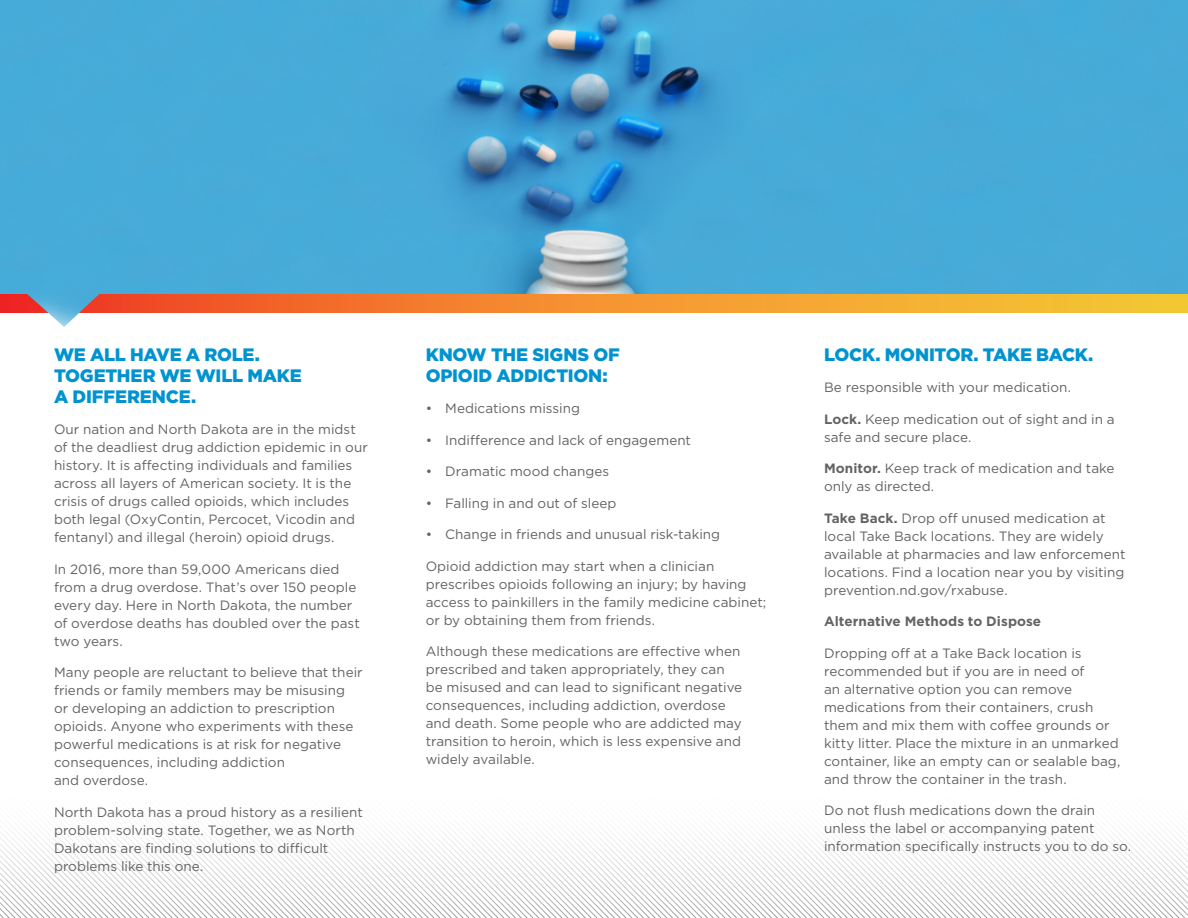
<style>
.page{position:relative;width:1188px;height:918px;background:#fff}
.page>*{position:absolute;margin:0;border:0;box-sizing:border-box;transform-origin:0 0}
.Heads{font:900 18px/21px "Gotham";letter-spacing:-.015em;color:#0093d0}
.Body{font:13.5px/18px "Gotham";color:#636366}
.Bullets{font:13.5px "Gotham";color:#636366}
.Body-2{font:700 13.5px "Gotham";letter-spacing:.005em;color:#636366}
.s1{font-weight:700}
</style>
<div class="page">
<svg style="left:0;top:827px;width:1188px;height:91px"></svg>
<img style="left:0;top:0;width:1188px;height:327px">
<p class="Heads" style="left:54px;top:344px;width:249px">WE ALL HAVE A ROLE.<br>TOGETHER WE WILL MAKE<br>A DIFFERENCE.</p>
<p class="Body" style="left:54px;top:420px;width:315px">Our nation and North Dakota are in the midst of the deadliest drug addiction epidemic in our history. It is affecting individuals and families across all layers of American society. It is the crisis of drugs called opioids, which includes both legal (OxyContin, Percocet, Vicodin and fentanyl) and illegal (heroin) opioid drugs.</p>
<p class="Body" style="left:54px;top:560px;width:307px">In 2016, more than 59,000 Americans died from a drug overdose. That’s over 150 people every day. Here in North Dakota, the number of overdose deaths has doubled over the past two years.</p>
<p class="Body" style="left:54px;top:663px;width:310px">Many people are reluctant to believe that their friends or family members may be misusing or developing an addiction to prescription opioids. Anyone who experiments with these powerful medications is at risk for negative consequences, including addiction<br>and overdose.</p>
<p class="Body" style="left:54px;top:803px;width:310px">North Dakota has a proud history as a resilient problem-solving state. Together, we as North Dakotans are finding solutions to difficult problems like this one.</p>
<p class="Heads" style="left:426px;top:344px;width:196px">KNOW THE SIGNS OF<br>OPIOID ADDICTION:</p>
<p class="Bullets" style="left:426px;top:400px;width:156px">• Medications missing</p>
<p class="Bullets" style="left:426px;top:431px;width:267px">• Indifference and lack of engagement</p>
<p class="Bullets" style="left:426px;top:463px;width:185px">• Dramatic mood changes</p>
<p class="Bullets" style="left:426px;top:494px;width:192px">• Falling in and out of sleep</p>
<p class="Bullets" style="left:426px;top:526px;width:296px">• Change in friends and unusual risk-taking</p>
<p class="Body" style="left:426px;top:557px;width:342px">Opioid addiction may start when a clinician prescribes opioids following an injury; by having access to painkillers in the family medicine cabinet; or by obtaining them from friends.</p>
<p class="Body" style="left:426px;top:642px;width:318px">Although these medications are effective when prescribed and taken appropriately, they can be misused and can lead to significant negative consequences, including addiction, overdose and death. Some people who are addicted may transition to heroin, which is less expensive and widely available.</p>
<p class="Heads" style="left:824px;top:344px;width:271px">LOCK. MONITOR. TAKE BACK.</p>
<p class="Body" style="left:824px;top:378px;width:249px">Be responsible with your medication.</p>
<p class="Body" style="left:824px;top:410px;width:292px"><span class="s1">Lock.</span> Keep medication out of sight and in a safe and secure place.</p>
<p class="Body" style="left:824px;top:459px;width:292px"><span class="s1">Monitor.</span> Keep track of medication and take only as directed.</p>
<p class="Body" style="left:824px;top:509px;width:303px"><span class="s1">Take Back.</span> Drop off unused medication at local Take Back locations. They are widely available at pharmacies and law enforcement locations. Find a location near you by visiting prevention.nd.gov/rxabuse.</p>
<p class="Body-2" style="left:824px;top:613px;width:219px">Alternative Methods to Dispose</p>
<p class="Body" style="left:824px;top:644px;width:298px">Dropping off at a Take Back location is recommended but if you are in need of<br>an alternative option you can remove medications from their containers, crush them and mix them with coffee grounds or kitty litter. Place the mixture in an unmarked container, like an empty can or sealable bag, and throw the container in the trash.</p>
<p class="Body" style="left:824px;top:801px;width:309px">Do not flush medications down the drain unless the label or accompanying patent information specifically instructs you to do so.</p>
</div>
